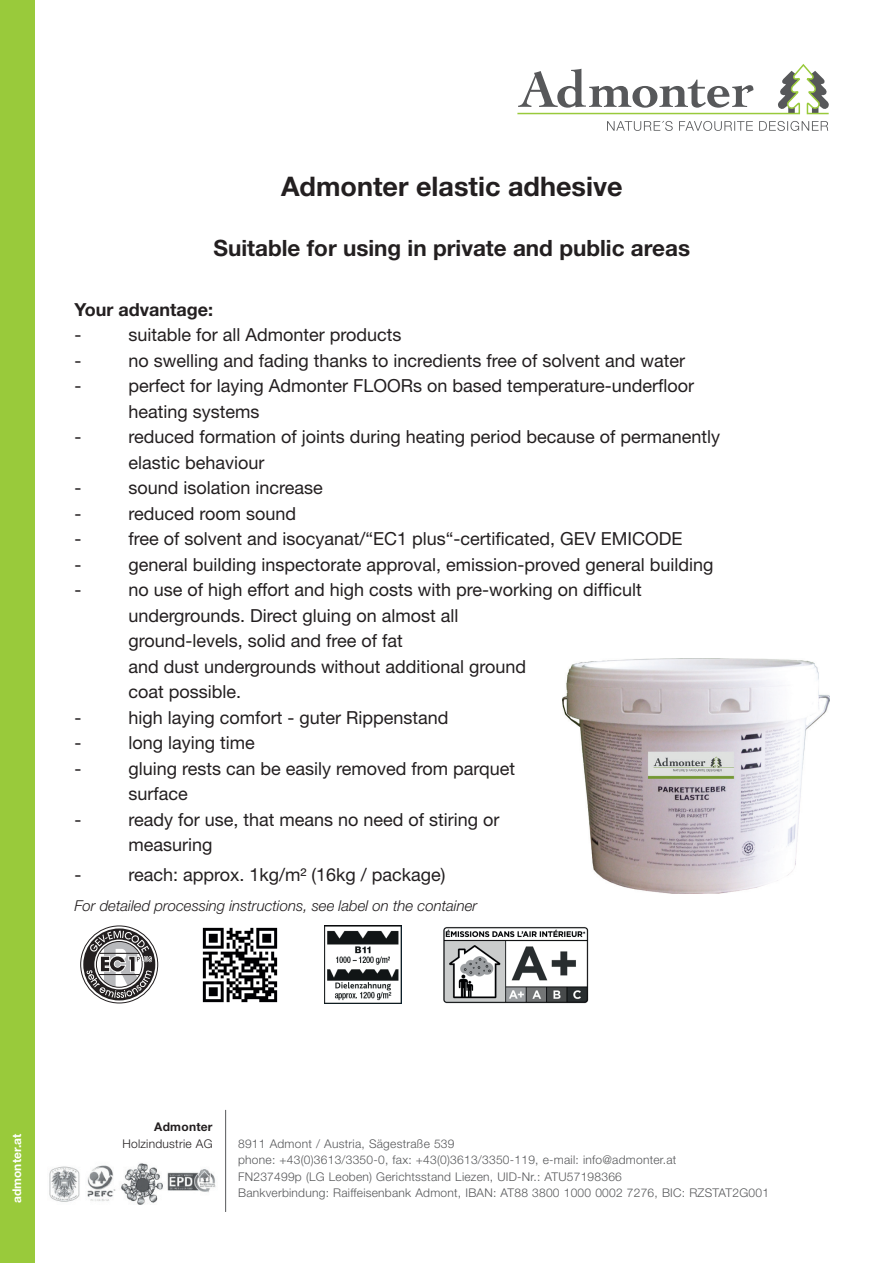
<style>
.page{position:relative;width:893px;height:1263px;background:#fff}
.page>*{position:absolute;margin:0;border:0;box-sizing:border-box;transform-origin:0 0}
.t1{font:700 27px "Helvetica Neue LT Pro";color:#231f20}
.t2{font:700 22.5px "Helvetica Neue LT Pro";color:#231f20}
.t3{font:18px/25.5px "Helvetica Neue LT Pro";color:#231f20}
.t4{font:700 18px "Helvetica Neue LT Pro";color:#231f20}
.t5{font:italic 300 15px "Helvetica Neue LT Pro";color:#231f20}
.t6{font:300 12px/16.5px "Helvetica Neue LT Pro";letter-spacing:.02em;color:#57585a}
.t7{font:300 12px "Helvetica Neue LT Pro";letter-spacing:.02em;color:#231f20}
.t8{font:700 12px "Helvetica Neue LT Pro";letter-spacing:.01em;color:#fff}
.t9{font:700 12px "Helvetica Neue LT Pro";letter-spacing:.02em;color:#231f20}
</style>
<div class="page">
<img style="left:563px;top:659px;width:266px;height:234px">
<div style="left:0;top:0;width:34px;height:1263px;background:#99ca3b"></div>
<svg style="left:607px;top:121px;width:221px;height:10px"></svg>
<svg style="left:517px;top:64px;width:312px;height:51px"></svg>
<hr style="left:225px;top:1110px;width:1px;height:102px;background:#57585a">
<img style="left:49px;top:1163px;width:167px;height:41px">
<img style="left:325px;top:926px;width:77px;height:77px">
<img style="left:443px;top:927px;width:146px;height:76px">
<div style="left:80px;top:925px;width:78px;height:78px;border:1px solid #231f20;border-radius:50%"></div>
<svg style="left:83px;top:928px;width:72px;height:72px"></svg>
<img style="left:202px;top:927px;width:76px;height:76px">
<h1 class="t1" style="left:281px;top:169px;width:343px">Admonter elastic adhesive</h1>
<p class="t2" style="left:213px;top:234px;width:478px">Suitable for using in private and public areas</p>
<p class="t4" style="left:74px;top:298px;width:140px">Your advantage:</p>
<p class="t3" style="left:74px;top:322px;width:9px">-</p>
<p class="t3" style="left:128px;top:322px;width:275px">suitable for all Admonter products</p>
<p class="t3" style="left:74px;top:347px;width:9px">-</p>
<p class="t3" style="left:128px;top:347px;width:558px">no swelling and fading thanks to incredients free of solvent and water</p>
<p class="t3" style="left:74px;top:373px;width:9px">-</p>
<p class="t3" style="left:128px;top:373px;width:567px">perfect for laying Admonter FLOORs on based temperature-underfloor heating systems</p>
<p class="t3" style="left:74px;top:424px;width:9px">-</p>
<p class="t3" style="left:128px;top:424px;width:593px">reduced formation of joints during heating period because of permanently elastic behaviour</p>
<p class="t3" style="left:74px;top:475px;width:9px">-</p>
<p class="t3" style="left:128px;top:475px;width:196px">sound isolation increase</p>
<p class="t3" style="left:74px;top:500px;width:9px">-</p>
<p class="t3" style="left:128px;top:500px;width:169px">reduced room sound</p>
<p class="t3" style="left:74px;top:526px;width:9px">-</p>
<p class="t3" style="left:128px;top:526px;width:556px">free of solvent and isocyanat/“EC1 plus“-certificated, GEV EMICODE</p>
<p class="t3" style="left:74px;top:551px;width:9px">-</p>
<p class="t3" style="left:128px;top:551px;width:587px">general building inspectorate approval, emission-proved general building</p>
<p class="t3" style="left:74px;top:577px;width:9px">-</p>
<p class="t3" style="left:128px;top:577px;width:515px">no use of high effort and high costs with pre-working on difficult undergrounds. Direct gluing on almost all<br>ground-levels, solid and free of fat<br>and dust undergrounds without additional ground<br>coat possible.</p>
<p class="t3" style="left:74px;top:704px;width:9px">-</p>
<p class="t3" style="left:128px;top:704px;width:322px">high laying comfort - guter Rippenstand</p>
<p class="t3" style="left:74px;top:730px;width:9px">-</p>
<p class="t3" style="left:128px;top:730px;width:128px">long laying time</p>
<p class="t3" style="left:74px;top:755px;width:9px">-</p>
<p class="t3" style="left:128px;top:755px;width:388px">gluing rests can be easily removed from parquet surface</p>
<p class="t3" style="left:74px;top:806px;width:9px">-</p>
<p class="t3" style="left:128px;top:806px;width:373px">ready for use, that means no need of stiring or measuring</p>
<p class="t3" style="left:74px;top:862px;width:9px">-</p>
<p class="t3" style="left:128px;top:862px;width:319px">reach: approx. 1kg/m² (16kg / package)</p>
<p class="t5" style="left:74px;top:897px;width:404px">For detailed processing instructions, see label on the container</p>
<p class="t8" style="left:9px;top:1203px;width:71px;rotate:-90deg">admonter.at</p>
<p class="t9" style="left:154px;top:1119px;width:60px">Admonter</p>
<p class="t7" style="left:122px;top:1136px;width:92px">Holzindustrie AG</p>
<p class="t6" style="left:238px;top:1135px;width:532px">8911 Admont / Austria, Sägestraße 539<br>phone: +43(0)3613/3350-0, fax: +43(0)3613/3350-119, e-mail: info@admonter.at<br>FN237499p (LG Leoben) Gerichtsstand Liezen, UID-Nr.: ATU57198366<br>Bankverbindung: Raiffeisenbank Admont, IBAN: AT88 3800 1000 0002 7276, BIC: RZSTAT2G001</p>
</div>
